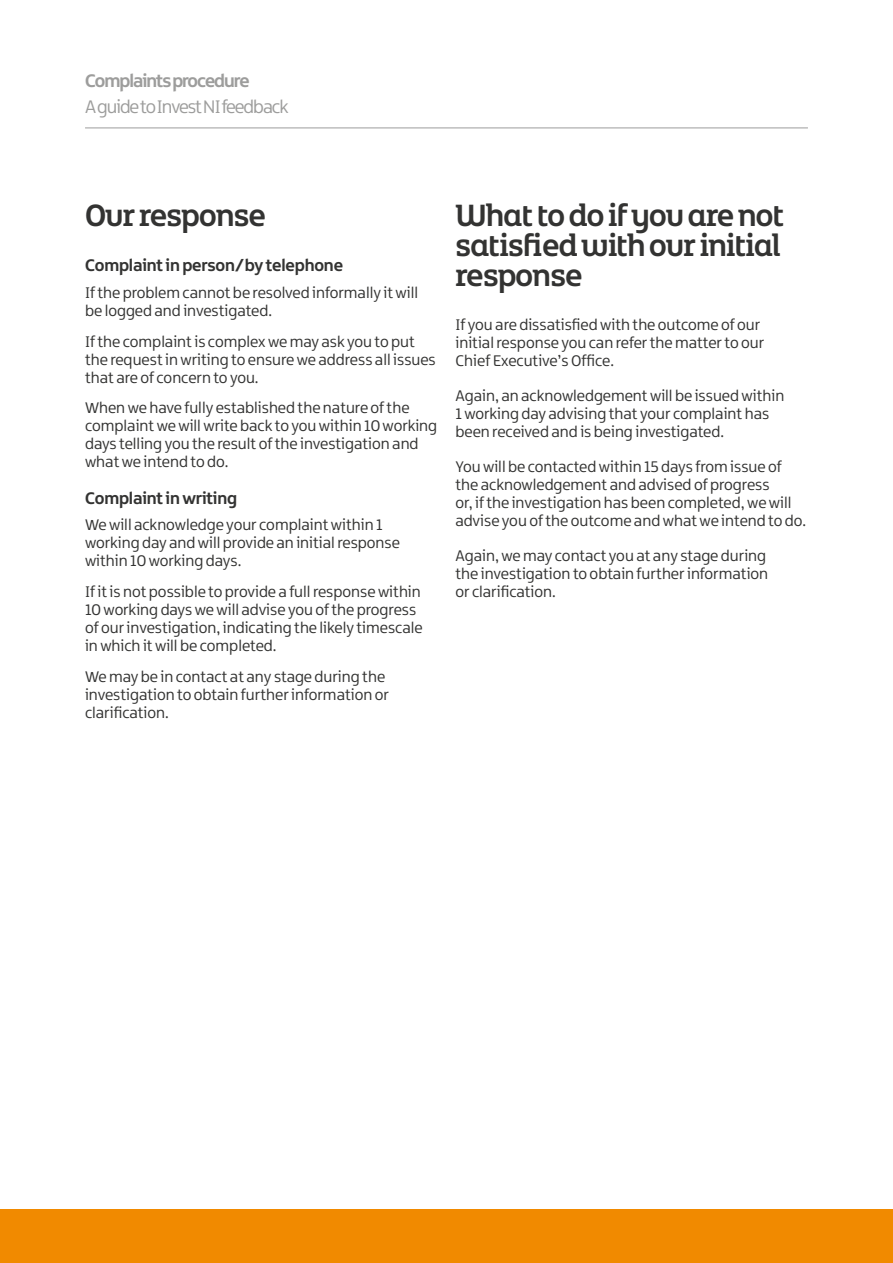
<style>
.page{position:relative;width:893px;height:1263px;background:#fff}
.page>*{position:absolute;margin:0;border:0;box-sizing:border-box;transform-origin:0 0}
.t1{font:33px/30px "Northern Ireland Headline";letter-spacing:-.02em;color:#333332;text-align:justify}
.t2{font:19.5px "Northern Ireland";letter-spacing:-.05em;color:#9d9d9c}
.t3{font:700 19.5px "Northern Ireland";letter-spacing:-.05em;color:#9d9d9c}
.t4{font:700 18px "Northern Ireland";letter-spacing:-.01em;color:#333332}
.t5{font:16.5px/18px "Northern Ireland";color:#333332}
</style>
<div class="page">
<hr style="left:85px;top:128px;width:723px;height:1px;background:#9d9d9c">
<div style="left:0;top:1210px;width:893px;height:53px;background:#f18a00"></div>
<p class="t3" style="left:85px;top:69px;width:166px">Complaints procedure</p>
<p class="t2" style="left:85px;top:95px;width:205px">A guide to Invest NI feedback</p>
<h1 class="t1" style="left:85px;top:200px;width:182px">Our response</h1>
<p class="t4" style="left:85px;top:254px;width:260px">Complaint in person/by telephone</p>
<p class="t5" style="left:85px;top:284px;width:335px">If the problem cannot be resolved informally it will be logged and investigated.</p>
<p class="t5" style="left:85px;top:332px;width:352px">If the complaint is complex we may ask you to put the request in writing to ensure we address all issues that are of concern to you.</p>
<p class="t5" style="left:85px;top:399px;width:354px">When we have fully established the nature of the complaint we will write back to you within 10 working days telling you the result of the investigation and what we intend to do.</p>
<p class="t4" style="left:85px;top:486px;width:154px">Complaint in writing</p>
<p class="t5" style="left:85px;top:516px;width:316px">We will acknowledge your complaint within 1 working day and will provide an initial response within 10 working days.</p>
<p class="t5" style="left:85px;top:583px;width:339px">If it is not possible to provide a full response within 10 working days we will advise you of the progress of our investigation, indicating the likely timescale in which it will be completed.</p>
<p class="t5" style="left:85px;top:668px;width:305px">We may be in contact at any stage during the investigation to obtain further information or clarification.</p>
<h1 class="t1" style="left:455px;top:200px;width:330px">What to do if you are not satisfied with our initial response</h1>
<p class="t5" style="left:455px;top:316px;width:310px">If you are dissatisfied with the outcome of our initial response you can refer the matter to our<br>Chief Executive’s Office.</p>
<p class="t5" style="left:455px;top:387px;width:330px">Again, an acknowledgement will be issued within<br>1 working day advising that your complaint has been received and is being investigated.</p>
<p class="t5" style="left:455px;top:458px;width:352px">You will be contacted within 15 days from issue of the acknowledgement and advised of progress<br>or, if the investigation has been completed, we will advise you of the outcome and what we intend to do.</p>
<p class="t5" style="left:455px;top:547px;width:314px">Again, we may contact you at any stage during the investigation to obtain further information or clarification.</p>
</div>
